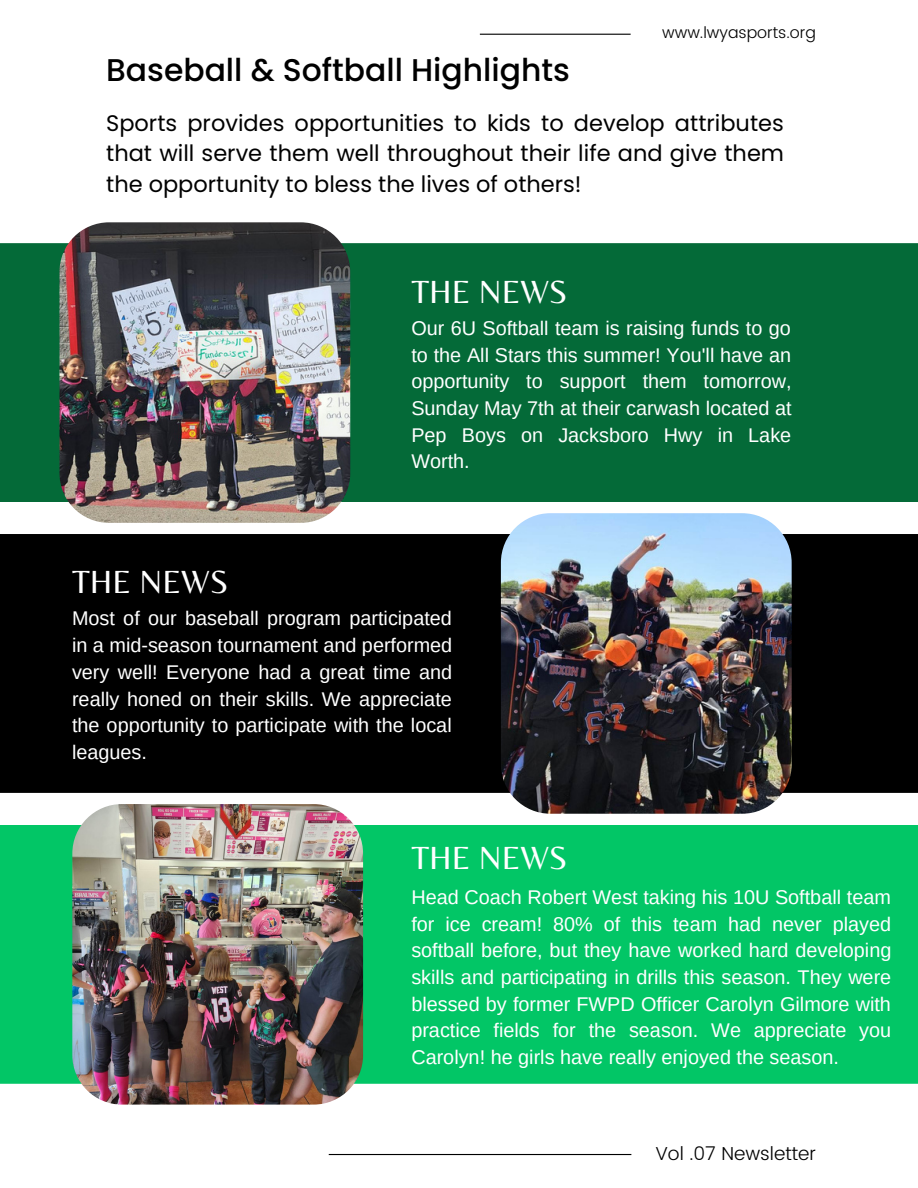
<style>
.page{position:relative;width:918px;height:1188px;background:#fff}
.page>*{position:absolute;margin:0;border:0;box-sizing:border-box;transform-origin:0 0}
.t1{font:33.45px "Belleza";color:#fff}
.t2{font:500 31.35px "Poppins";color:#000}
.t3{font:22.5px/30.3px "Poppins";color:#000;text-align:justify}
.t4{font:19.8px/26.7px "Arimo";color:#fff;text-align:justify}
.t5{font:300 18.75px "Poppins";color:#000}
.t6{font:300 15.9px "Poppins";color:#000}
</style>
<div class="page">
<hr style="left:329px;top:1154px;width:302px;height:1px;background:#000">
<div style="left:0;top:243px;width:918px;height:259px;background:#046a38"></div>
<img style="left:59px;top:222px;width:291px;height:301px;border-radius:50px">
<div style="left:0;top:825px;width:918px;height:259px;background:#02c666"></div>
<img style="left:72px;top:804px;width:291px;height:301px;border-radius:50px">
<div style="left:0;top:534px;width:918px;height:259px;background:#000"></div>
<img style="left:501px;top:513px;width:291px;height:301px;border-radius:50px">
<hr style="left:480px;top:34px;width:151px;height:1px;background:#000">
<p class="t6" style="left:662px;top:24px;width:155px">www.lwyasports.org</p>
<p class="t2" style="left:106px;top:48px;width:465px">Baseball &amp; Softball Highlights</p>
<p class="t3" style="left:106px;top:108px;width:679px">Sports provides opportunities to kids to develop attributes that will serve them well throughout their life and give them the opportunity to bless the lives of others!</p>
<p class="t1" style="left:411px;top:272px;width:158px">THE NEWS</p>
<p class="t1" style="left:72px;top:562px;width:158px">THE NEWS</p>
<p class="t4" style="left:411px;top:315px;width:382px">Our 6U Softball team is raising funds to go to the All Stars this summer! You'll have an opportunity to support them tomorrow, Sunday May 7th at their carwash located at Pep Boys on Jacksboro Hwy in Lake Worth.</p>
<p class="t4" style="left:72px;top:605px;width:382px">Most of our baseball program participated in a mid-season tournament and performed very well! Everyone had a great time and really honed on their skills. We appreciate the opportunity to participate with the local leagues.</p>
<p class="t1" style="left:411px;top:838px;width:158px">THE NEWS</p>
<p class="t4" style="left:411px;top:884px;width:482px">Head Coach Robert West taking his 10U Softball team for ice cream! 80% of this team had never played softball before, but they have worked hard developing skills and participating in drills this season. They were blessed by former FWPD Officer Carolyn Gilmore with practice fields for the season. We appreciate you Carolyn! he girls have really enjoyed the season.</p>
<p class="t5" style="left:655px;top:1142px;width:162px">Vol .07 Newsletter</p>
</div>
